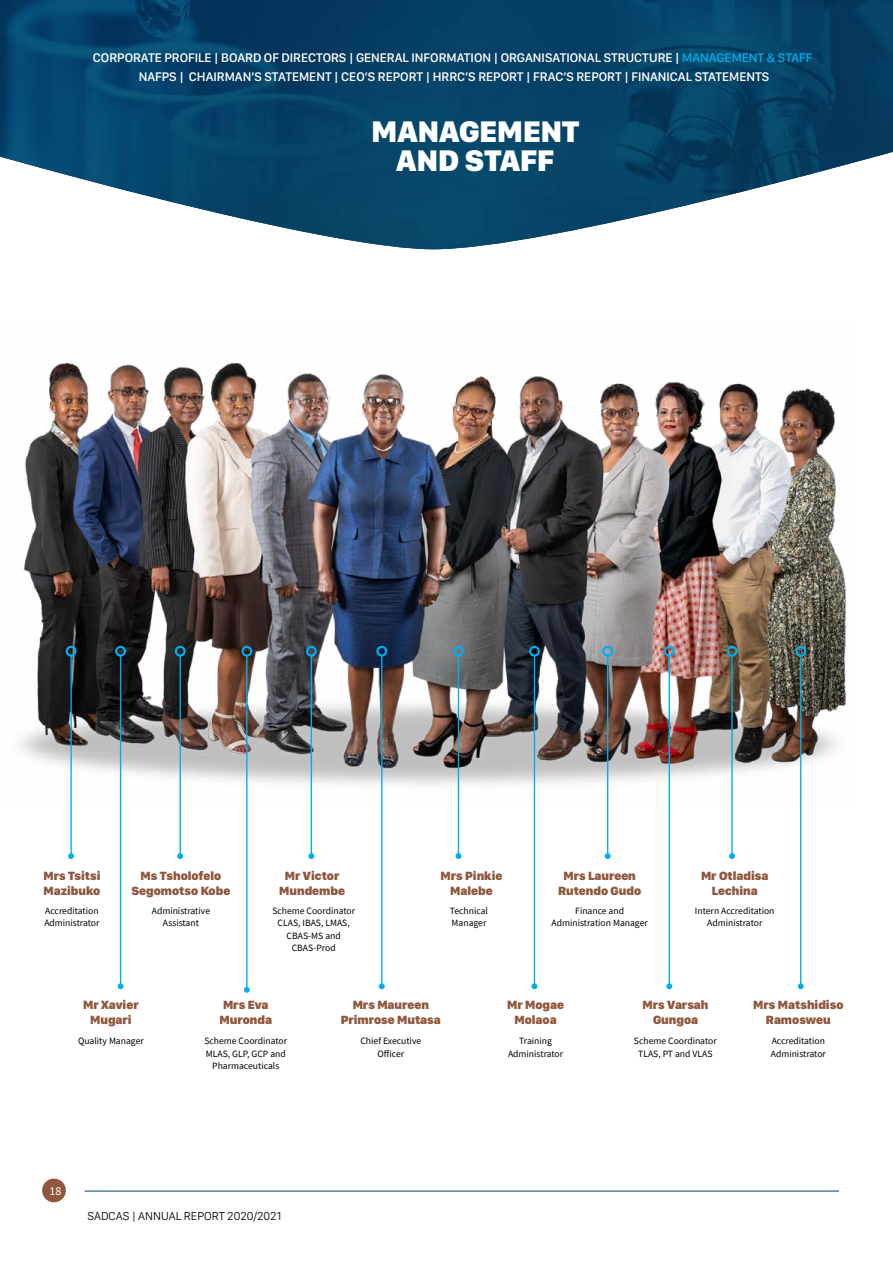
<style>
.page{position:relative;width:893px;height:1263px;background:#fff}
.page>*{position:absolute;margin:0;border:0;box-sizing:border-box;transform-origin:0 0}
.t1{font:900 30.9px/28.8px "SF Compact Display";color:#fff;text-align:center}
.t2{font:500 12.9px/19.5px "SF Compact Display";color:#fff;text-align:center}
.t3{font:900 12.3px/14.9px "SF Compact Display";color:#8f573d;text-align:center}
.t4{font:300 12px "SF Compact Display";color:#000}
.t5{font:12px "Source Sans Pro";color:#fff}
.t6{font:9.6px/12.3px "Source Sans Pro";color:#000;text-align:center}
.s1{color:#00aeef}
</style>
<div class="page">
<img style="left:19px;top:362px;width:828px;height:439px">
<div style="left:42px;top:1178px;width:24px;height:24px;background:#8f573d;border-radius:50%"></div>
<hr style="left:85px;top:1191px;width:754px;height:1px;background:#064063">
<img style="left:0;top:0;width:893px;height:249px">
<hr style="left:70px;top:655px;width:2px;height:201px;background:#00aeef">
<div style="left:66px;top:646px;width:11px;height:11px;border:2px solid #00aeef;border-radius:50%"></div>
<svg style="left:68px;top:853px;width:6px;height:6px"></svg>
<hr style="left:120px;top:655px;width:1px;height:331px;background:#00aeef">
<div style="left:115px;top:646px;width:11px;height:11px;border:2px solid #00aeef;border-radius:50%"></div>
<svg style="left:118px;top:983px;width:6px;height:6px"></svg>
<hr style="left:180px;top:655px;width:1px;height:201px;background:#00aeef">
<div style="left:175px;top:646px;width:11px;height:11px;border:2px solid #00aeef;border-radius:50%"></div>
<svg style="left:177px;top:853px;width:6px;height:6px"></svg>
<hr style="left:246px;top:655px;width:2px;height:335px;background:#00aeef">
<div style="left:241px;top:646px;width:11px;height:11px;border:2px solid #00aeef;border-radius:50%"></div>
<svg style="left:244px;top:987px;width:6px;height:6px"></svg>
<hr style="left:311px;top:655px;width:1px;height:201px;background:#00aeef">
<div style="left:306px;top:646px;width:11px;height:11px;border:2px solid #00aeef;border-radius:50%"></div>
<svg style="left:308px;top:853px;width:6px;height:6px"></svg>
<hr style="left:381px;top:655px;width:1px;height:331px;background:#00aeef">
<div style="left:376px;top:646px;width:11px;height:11px;border:2px solid #00aeef;border-radius:50%"></div>
<svg style="left:379px;top:983px;width:6px;height:6px"></svg>
<hr style="left:534px;top:655px;width:1px;height:331px;background:#00aeef">
<div style="left:529px;top:646px;width:11px;height:11px;border:2px solid #00aeef;border-radius:50%"></div>
<svg style="left:531px;top:983px;width:6px;height:6px"></svg>
<hr style="left:458px;top:655px;width:1px;height:201px;background:#00aeef">
<div style="left:453px;top:646px;width:11px;height:11px;border:2px solid #00aeef;border-radius:50%"></div>
<svg style="left:456px;top:853px;width:5px;height:6px"></svg>
<hr style="left:669px;top:655px;width:1px;height:331px;background:#00aeef">
<div style="left:664px;top:646px;width:11px;height:11px;border:2px solid #00aeef;border-radius:50%"></div>
<svg style="left:666px;top:983px;width:6px;height:6px"></svg>
<hr style="left:731px;top:655px;width:2px;height:201px;background:#00aeef">
<div style="left:727px;top:646px;width:10px;height:11px;border:2px solid #00aeef;border-radius:50%"></div>
<svg style="left:729px;top:853px;width:6px;height:6px"></svg>
<hr style="left:607px;top:655px;width:1px;height:201px;background:#00aeef">
<div style="left:602px;top:646px;width:11px;height:11px;border:2px solid #00aeef;border-radius:50%"></div>
<svg style="left:605px;top:853px;width:6px;height:6px"></svg>
<hr style="left:800px;top:655px;width:1px;height:331px;background:#00aeef">
<div style="left:795px;top:646px;width:11px;height:11px;border:2px solid #00aeef;border-radius:50%"></div>
<svg style="left:798px;top:983px;width:6px;height:6px"></svg>
<h2 class="t2" style="left:93px;top:48px;width:721px">CORPORATE PROFILE | BOARD OF DIRECTORS | GENERAL INFORMATION | ORGANISATIONAL STRUCTURE | <span class="s1">MANAGEMENT &amp; STAFF<br></span>NAFPS | CHAIRMAN’S STATEMENT | CEO’S REPORT | HRRC’S REPORT | FRAC’S REPORT | FINANICAL STATEMENTS</h2>
<h1 class="t1" style="left:372px;top:117px;width:209px">MANAGEMENT<br>AND STAFF</h1>
<p class="t3" style="left:43px;top:868px;width:59px;text-align:left">Mrs Tsitsi<br>Mazibuko</p>
<p class="t6" style="left:44px;top:904px;width:57px;text-align:left">Accreditation<br>Administrator</p>
<p class="t3" style="left:131px;top:868px;width:100px">Ms Tsholofelo<br>Segomotso Kobe</p>
<p class="t6" style="left:152px;top:904px;width:60px">Administrative<br>Assistant</p>
<p class="t3" style="left:279px;top:868px;width:67px">Mr Victor<br>Mundembe</p>
<p class="t6" style="left:272px;top:904px;width:84px">Scheme Coordinator<br>CLAS, IBAS, LMAS,<br>CBAS-MS and<br>CBAS-Prod</p>
<p class="t3" style="left:441px;top:868px;width:63px">Mrs Pinkie<br>Malebe</p>
<p class="t6" style="left:450px;top:904px;width:40px;text-align:left">Technical<br>Manager</p>
<p class="t3" style="left:558px;top:868px;width:85px">Mrs Laureen<br>Rutendo Gudo</p>
<p class="t6" style="left:551px;top:904px;width:98px">Finance and<br>Administration Manager</p>
<p class="t3" style="left:701px;top:868px;width:69px">Mr Otladisa<br>Lechina</p>
<p class="t6" style="left:695px;top:904px;width:81px">Intern Accreditation<br>Administrator</p>
<p class="t3" style="left:83px;top:998px;width:57px">Mr Xavier<br>Mugari</p>
<p class="t6" style="left:78px;top:1035px;width:67px">Quality Manager</p>
<p class="t3" style="left:220px;top:998px;width:54px;text-align:left">Mrs Eva<br>Muronda</p>
<p class="t6" style="left:204px;top:1035px;width:84px">Scheme Coordinator<br>MLAS, GLP, GCP and<br>Pharmaceuticals</p>
<p class="t5" style="left:50px;top:1183px;width:13px">18</p>
<p class="t4" style="left:87px;top:1209px;width:195px">SADCAS | ANNUAL REPORT 2020/2021</p>
<p class="t3" style="left:341px;top:998px;width:102px">Mrs Maureen<br>Primrose Mutasa</p>
<p class="t6" style="left:360px;top:1035px;width:62px">Chief Executive<br>Officer</p>
<p class="t3" style="left:507px;top:998px;width:58px">Mr Mogae<br>Molaoa</p>
<p class="t6" style="left:508px;top:1035px;width:57px">Training<br>Administrator</p>
<p class="t3" style="left:643px;top:998px;width:67px">Mrs Varsah<br>Gungoa</p>
<p class="t6" style="left:634px;top:1035px;width:84px">Scheme Coordinator<br>TLAS, PT and VLAS</p>
<p class="t3" style="left:753px;top:998px;width:92px">Mrs Matshidiso<br>Ramosweu</p>
<p class="t6" style="left:771px;top:1035px;width:57px;text-align:left">Accreditation<br>Administrator</p>
</div>
